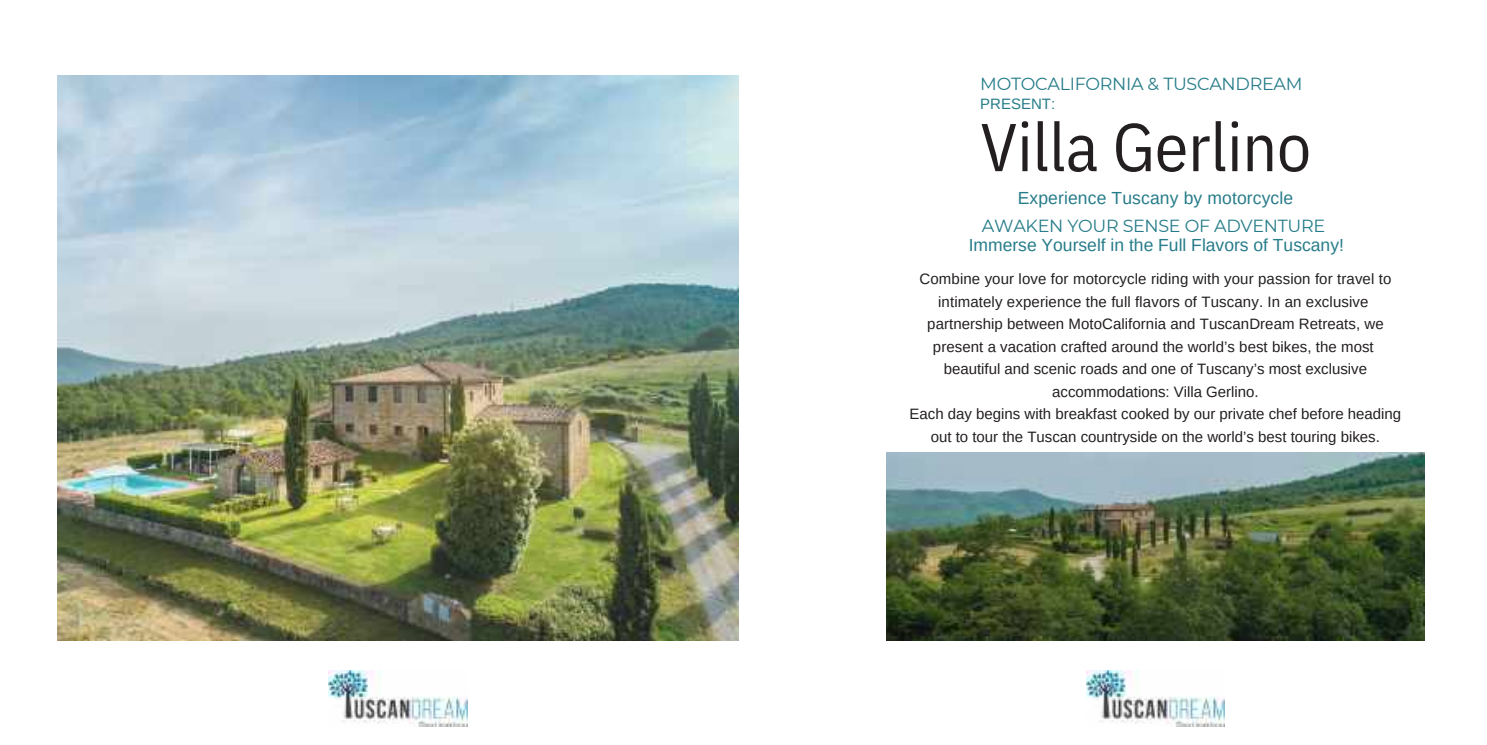
<style>
.page{position:relative;width:1487px;height:745px;background:#fff}
.page>*{position:absolute;margin:0;border:0;box-sizing:border-box;transform-origin:0 0}
.t1{font:67.5px "IBM Plex Sans Cond";color:#231f20}
.t2{font:17.5px "Arimo";color:#267c89}
.t3{font:17.5px "Montserrat";letter-spacing:-.015em;color:#267c89}
.t4{font:15px/22.5px "Arimo";letter-spacing:.005em;color:#231f20;text-align:center}
.t5{font:15px "Arimo";color:#267c89}
</style>
<div class="page">
<img style="left:58px;top:75px;width:680px;height:565px">
<img style="left:886px;top:453px;width:539px;height:187px">
<img style="left:329px;top:670px;width:138px;height:56px">
<img style="left:1086px;top:670px;width:139px;height:56px">
<p class="t3" style="left:980px;top:73px;width:324px">MOTOCALIFORNIA &amp; TUSCANDREAM</p>
<p class="t5" style="left:980px;top:96px;width:76px">PRESENT:</p>
<h1 class="t1" style="left:980px;top:102px;width:332px">Villa Gerlino</h1>
<p class="t2" style="left:1018px;top:188px;width:277px">Experience Tuscany by motorcycle</p>
<p class="t3" style="left:982px;top:215px;width:345px">AWAKEN YOUR SENSE OF ADVENTURE</p>
<p class="t2" style="left:969px;top:235px;width:377px">Immerse Yourself in the Full Flavors of Tuscany!</p>
<p class="t4" style="left:909px;top:267px;width:493px">Combine your love for motorcycle riding with your passion for travel to intimately experience the full flavors of Tuscany. In an exclusive partnership between MotoCalifornia and TuscanDream Retreats, we present a vacation crafted around the world’s best bikes, the most beautiful and scenic roads and one of Tuscany’s most exclusive accommodations: Villa Gerlino.<br>Each day begins with breakfast cooked by our private chef before heading out to tour the Tuscan countryside on the world’s best touring bikes.</p>
</div>
